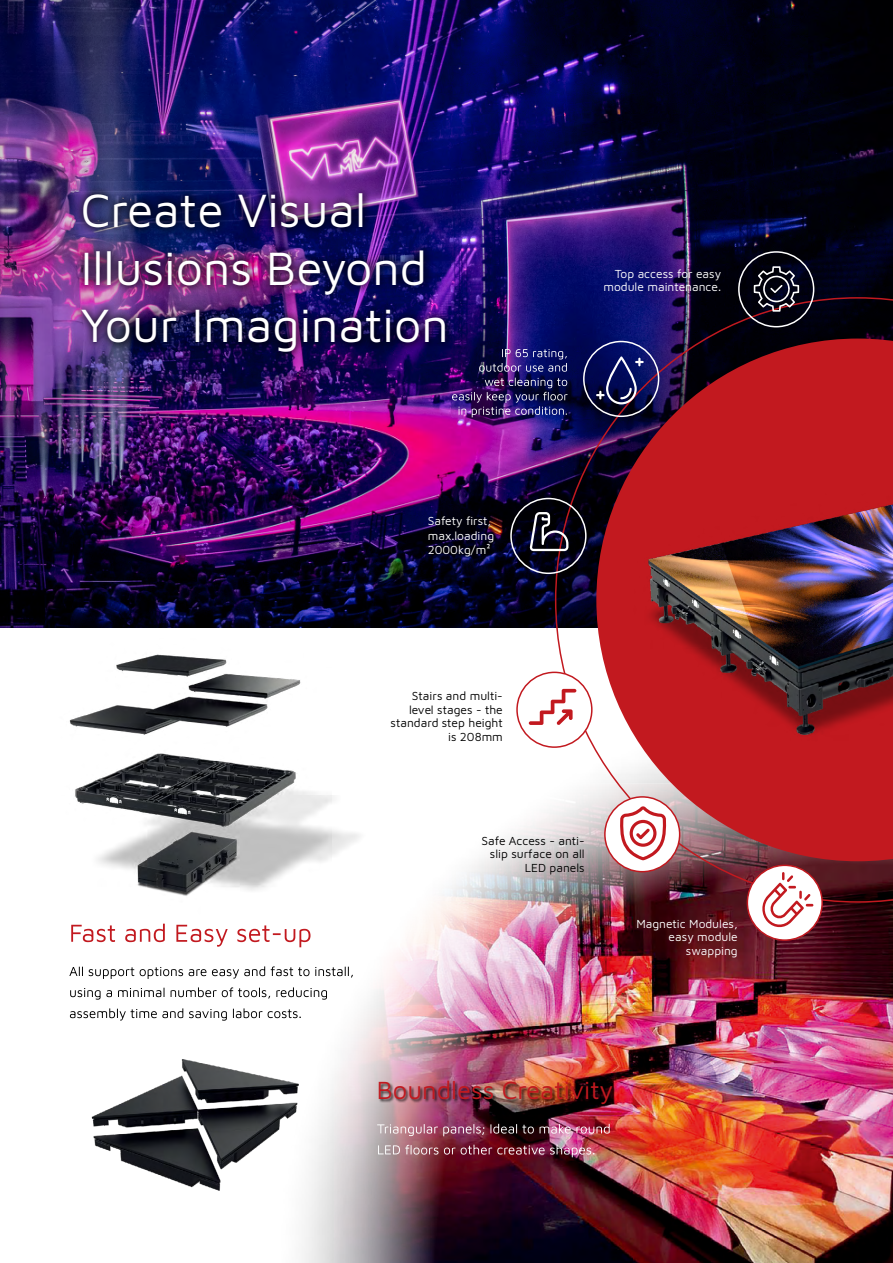
<style>
.page{position:relative;width:893px;height:1263px;background:#fff}
.page>*{position:absolute;margin:0;border:0;box-sizing:border-box;transform-origin:0 0}
.t1{font:48px/57.6px "Maven Pro";color:#fff}
.t2{font:25.5px "Maven Pro";color:#c2191f}
.t3{font:12px/13.5px "Maven Pro";color:#fff;text-align:right}
.t4{font:12px/13.5px "Maven Pro";color:#000;text-align:right}
</style>
<div class="page">
<img style="left:0;top:0;width:893px;height:628px">
<img style="left:449px;top:182px;width:444px;height:446px">
<svg style="left:71px;top:928px;width:194px;height:19px"></svg>
<svg style="left:70px;top:1008px;width:193px;height:13px"></svg>
<svg style="left:70px;top:987px;width:195px;height:13px"></svg>
<svg style="left:69px;top:966px;width:196px;height:13px"></svg>
<svg style="left:265px;top:693px;width:272px;height:570px"></svg>
<img style="left:334px;top:783px;width:559px;height:480px">
<img style="left:555px;top:819px;width:338px;height:84px">
<div style="left:747px;top:865px;width:75px;height:75px;background:#fff;border-radius:50%"></div>
<div style="left:747px;top:864px;width:76px;height:77px;border:2px solid #c2191f;border-radius:50%"></div>
<div style="left:605px;top:797px;width:75px;height:75px;background:#fff;border-radius:50%"></div>
<div style="left:604px;top:796px;width:76px;height:76px;border:2px solid #c2191f;border-radius:50%"></div>
<div style="left:517px;top:672px;width:75px;height:75px;background:#fff;border-radius:50%"></div>
<svg style="left:509px;top:250px;width:306px;height:325px;background:#26135c"></svg>
<svg style="left:761px;top:872px;width:52px;height:57px"></svg>
<svg style="left:529px;top:721px;width:8px;height:4px"></svg>
<svg style="left:530px;top:512px;width:7px;height:39px"></svg>
<svg style="left:754px;top:266px;width:45px;height:15px"></svg>
<svg style="left:620px;top:819px;width:46px;height:41px"></svg>
<img style="left:452px;top:378px;width:85px;height:39px">
<svg style="left:479px;top:349px;width:58px;height:23px"></svg>
<img style="left:73px;top:185px;width:381px;height:176px">
<img style="left:537px;top:281px;width:356px;height:538px">
<img style="left:57px;top:612px;width:308px;height:316px">
<img style="left:91px;top:1038px;width:225px;height:161px">
<img style="left:378px;top:1145px;width:216px;height:12px">
<img style="left:377px;top:1124px;width:233px;height:12px">
<div style="left:378px;top:1080px;width:238px;height:28px;background:#000;opacity:.75"></div>
<h1 class="t1" style="left:81px;top:179px;width:369px">Create Visual<br>Illusions Beyond<br>Your Imagination</h1>
<p class="t3" style="left:603px;top:266px;width:119px">Top access for easy module maintenance.</p>
<p class="t3" style="left:428px;top:513px;width:68px;line-height:14.4px;text-align:left">Safety first, max.loading<br>2000kg/m²</p>
<p class="t4" style="left:391px;top:689px;width:114px">Stairs and multi&shy;level stages - the standard step height is 208mm</p>
<p class="t4" style="left:481px;top:833px;width:105px">Safe Access - anti&shy;slip surface on all<br>LED panels</p>
<p class="t3" style="left:636px;top:916px;width:103px">Magnetic Modules, easy module swapping</p>
<h2 class="t2" style="left:377px;top:1073px;width:238px">Boundless Creativity</h2>
</div>
